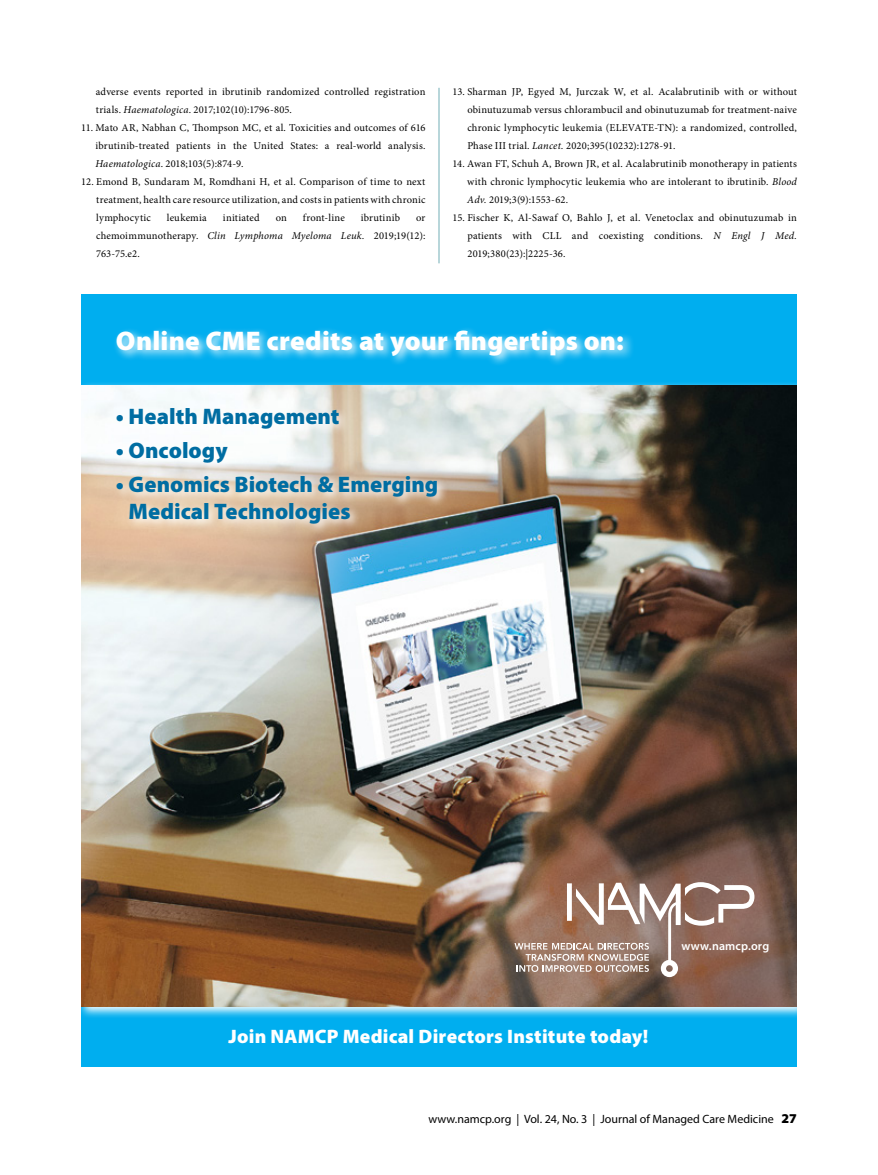
<style>
.page{position:relative;width:878px;height:1175px;background:#fff}
.page>*{position:absolute;margin:0;border:0;box-sizing:border-box;transform-origin:0 0}
.t1{font:900 27px "Myriad Pro";letter-spacing:.01em;color:#fff}
.t2{font:900 22.5px/27px "Myriad Pro";color:#006da2}
.t3{font:900 19.5px "Myriad Pro";letter-spacing:.01em;color:#fff}
.t4{font:12px "Myriad Pro";color:#000}
.t5{font:600 12px "Myriad Pro";letter-spacing:.01em;color:#fff}
.t6{font:10.5px/18px "Minion Pro";letter-spacing:.015em;color:#000;text-align:justify}
.s1{font-style:italic}
.s2{font-weight:900;font-size:13.5px}
</style>
<div class="page">
<hr style="left:438px;top:88px;width:1px;height:175px;background:#73afb7">
<div style="left:81px;top:1002px;width:715px;height:64px;background:#00aeef"></div>
<div style="left:81px;top:294px;width:715px;height:102px;background:#00aeef"></div>
<div style="left:77px;top:381px;width:732px;height:638px;background:#fff;opacity:.94"></div>
<img style="left:81px;top:385px;width:715px;height:621px">
<svg style="left:514px;top:882px;width:240px;height:95px;background:#a48678"></svg>
<div style="left:113px;top:327px;width:521px;height:208px;background:#fff;opacity:.94"></div>
<p class="t6" style="left:96px;top:83px;width:331px">adverse events reported in ibrutinib randomized controlled registration trials. <span class="s1">Haematologica</span>. 2017;102(10):1796-805.</p>
<p class="t6" style="left:95px;top:119px;width:331px;text-indent:-14px">11. Mato AR, Nabhan C, Thompson MC, et al. Toxicities and outcomes of 616 ibrutinib-treated patients in the United States: a real-world analysis.<br><span class="s1">Haematologica</span>. 2018;103(5):874-9.</p>
<p class="t6" style="left:96px;top:173px;width:331px;text-indent:-15px">12. Emond B, Sundaram M, Romdhani H, et al. Comparison of time to next treatment, health care resource utilization, and costs in patients with chronic lymphocytic</p>
<p class="t6" style="left:167px;top:209px;width:41px">leukemia</p>
<p class="t6" style="left:223px;top:209px;width:38px">initiated</p>
<p class="t6" style="left:276px;top:209px;width:13px">on</p>
<p class="t6" style="left:303px;top:209px;width:43px">front-line</p>
<p class="t6" style="left:361px;top:209px;width:41px">ibrutinib</p>
<p class="t6" style="left:96px;top:209px;width:331px;text-indent:320px">or chemoimmunotherapy. <span class="s1">Clin Lymphoma Myeloma Leuk.</span> 2019;19(12):<br>763-75.e2.</p>
<p class="t6" style="left:467px;top:83px;width:331px;text-indent:-15px">13. Sharman JP, Egyed M, Jurczak W, et al. Acalabrutinib with or without obinutuzumab versus chlorambucil and obinutuzumab for treatment-naive chronic lymphocytic leukemia (ELEVATE-TN): a randomized, controlled, Phase III trial. <span class="s1">Lancet.</span> 2020;395(10232):1278-91.</p>
<p class="t6" style="left:467px;top:155px;width:331px;text-indent:-15px">14. Awan FT, Schuh A, Brown JR, et al. Acalabrutinib monotherapy in patients with chronic lymphocytic leukemia who are intolerant to ibrutinib. <span class="s1">Blood Adv.</span> 2019;3(9):1553-62.</p>
<p class="t6" style="left:467px;top:209px;width:331px;text-indent:-15px">15. Fischer K, Al-Sawaf O, Bahlo J, et al. Venetoclax and obinutuzumab in patients with CLL and coexisting conditions. <span class="s1">N Engl J Med.<br></span>2019;380(23):|2225-36.</p>
<h1 class="t1" style="left:116px;top:323px;width:509px">Online CME credits at your fingertips on:</h1>
<h2 class="t2" style="left:116px;top:402px;width:225px">• Health Management</h2>
<h2 class="t2" style="left:116px;top:436px;width:113px">• Oncology</h2>
<h2 class="t2" style="left:129px;top:470px;width:311px;text-indent:-13px">• Genomics Biotech &amp; Emerging<br>Medical Technologies</h2>
<h3 class="t3" style="left:228px;top:1023px;width:421px">Join NAMCP Medical Directors Institute today!</h3>
<p class="t5" style="left:681px;top:938px;width:89px">www.namcp.org</p>
<p class="t4" style="left:428px;top:1111px;width:370px">www.namcp.org | Vol. 24, No. 3 | Journal of Managed Care Medicine <span class="s2">27</span></p>
</div>
